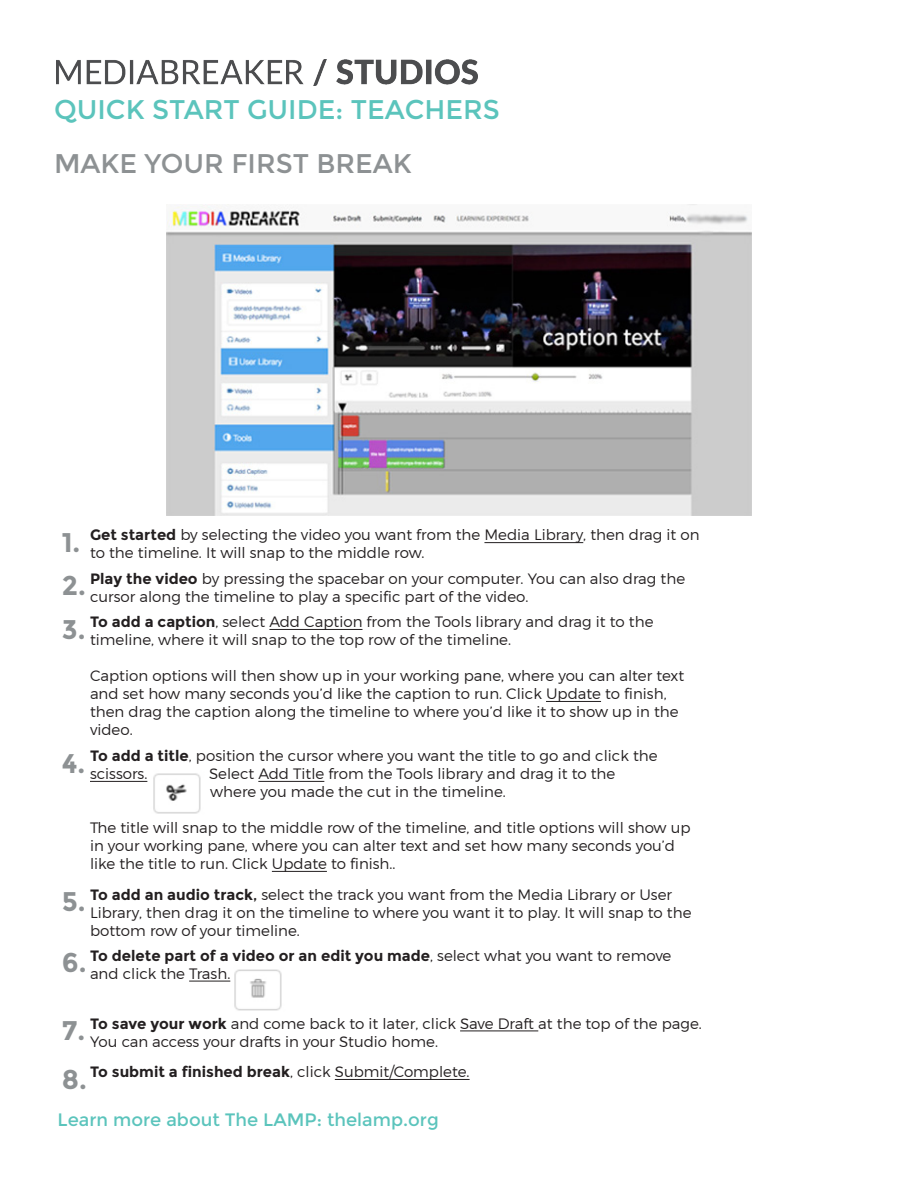
<style>
.page{position:relative;width:918px;height:1188px;background:#fff}
.page>*{position:absolute;margin:0;border:0;box-sizing:border-box;transform-origin:0 0}
.t1{font:27px "Montserrat";color:#5bc4bc}
.t2{font:27px "Montserrat";color:#8d9193}
.t3{font:700 27px "Montserrat";color:#8d9193}
.t4{font:18px "Montserrat";color:#5bc4bc}
.t5{font:300 15px/18px "Montserrat";color:#231f20}
.t6{font:700 15px "Montserrat";color:#231f20}
.s1{font-weight:700}
.s2{font-weight:400}
.s3{font-weight:300}
</style>
<div class="page">
<img style="left:57px;top:59px;width:421px;height:26px">
<img style="left:166px;top:204px;width:585px;height:311px">
<hr style="left:484px;top:542px;width:99px;height:1px;background:#231f20">
<hr style="left:269px;top:629px;width:93px;height:1px;background:#231f20">
<hr style="left:546px;top:701px;width:55px;height:1px;background:#231f20">
<hr style="left:90px;top:781px;width:57px;height:1px;background:#231f20">
<hr style="left:258px;top:781px;width:66px;height:1px;background:#231f20">
<hr style="left:272px;top:871px;width:55px;height:1px;background:#231f20">
<img style="left:153px;top:773px;width:48px;height:41px">
<hr style="left:460px;top:1031px;width:78px;height:1px;background:#231f20">
<hr style="left:335px;top:1079px;width:135px;height:1px;background:#231f20">
<hr style="left:189px;top:981px;width:41px;height:1px;background:#231f20">
<img style="left:234px;top:969px;width:48px;height:42px">
<p class="t1" style="left:54px;top:94px;width:447px">QUICK START GUIDE: TEACHERS</p>
<p class="t2" style="left:54px;top:148px;width:359px">MAKE YOUR FIRST BREAK</p>
<p class="t3" style="left:62px;top:526px;width:20px">1.</p>
<p class="t5" style="left:90px;top:526px;width:611px"><span class="s1">Get started</span> by selecting the video you want from the Media Library, then drag it on to the timeline. It will snap to the middle row.</p>
<p class="t3" style="left:62px;top:570px;width:26px">2.</p>
<p class="t5" style="left:90px;top:569px;width:597px"><span class="s1">Play the video</span> by pressing the spacebar on your computer. You can also drag the cursor along the timeline to play a specific part of the video.</p>
<p class="t3" style="left:62px;top:613px;width:25px">3.</p>
<p class="t5" style="left:90px;top:613px;width:565px"><span class="s1">To add a caption</span>, select Add Caption from the Tools library and drag it to the</p>
<p class="t5" style="left:90px;top:631px;width:423px">timeline, where it will snap to the top row of the timeline.</p>
<p class="t5" style="left:90px;top:667px;width:596px">Caption options will then show up in your working pane, where you can alter text and set how many seconds you’d like the caption to run. Click Update to finish, then drag the caption along the timeline to where you’d like it to show up in the video.</p>
<p class="t5" style="left:90px;top:747px;width:569px"><span class="s1">To add a title</span>, position the cursor where you want the title to go and click the</p>
<p class="t5" style="left:90px;top:765px;width:59px">scissors.</p>
<p class="t5" style="left:209px;top:765px;width:408px">Select Add Title from the Tools library and drag it to the</p>
<p class="t5" style="left:210px;top:783px;width:297px">where you made the cut in the timeline.</p>
<p class="t5" style="left:90px;top:819px;width:602px">The title will snap to the middle row of the timeline, and title options will show up in your working pane, where you can alter text and set how many seconds you’d like the title to run. Click Update to finish..</p>
<p class="t3" style="left:62px;top:747px;width:25px">4.</p>
<p class="t3" style="left:62px;top:886px;width:25px">5.</p>
<p class="t5" style="left:90px;top:885px;width:603px"><span class="s1">To add an audio track</span><span class="s2">,</span> select the track you want from the Media Library or User<br>Library, then drag it on the timeline to where you want it to play. It will snap to the bottom row of your timeline.</p>
<p class="t3" style="left:62px;top:947px;width:26px">6.</p>
<p class="t5" style="left:90px;top:946px;width:583px"><span class="s1">To delete part of a video or an edit you made</span>, select what you want to remove and click the Trash.</p>
<p class="t3" style="left:62px;top:1015px;width:25px">7.</p>
<p class="t5" style="left:90px;top:1014px;width:613px"><span class="s1">To save your work</span> and come back to it later, click Save Draft at the top of the page.<br>You can access your drafts in your Studio home.</p>
<p class="t6" style="left:90px;top:1063px;width:381px">To submit a finished break<span class="s3">, click Submit/Complete.</span></p>
<p class="t3" style="left:62px;top:1064px;width:27px">8.</p>
<p class="t4" style="left:58px;top:1109px;width:383px">Learn more about The LAMP: thelamp.org</p>
</div>
